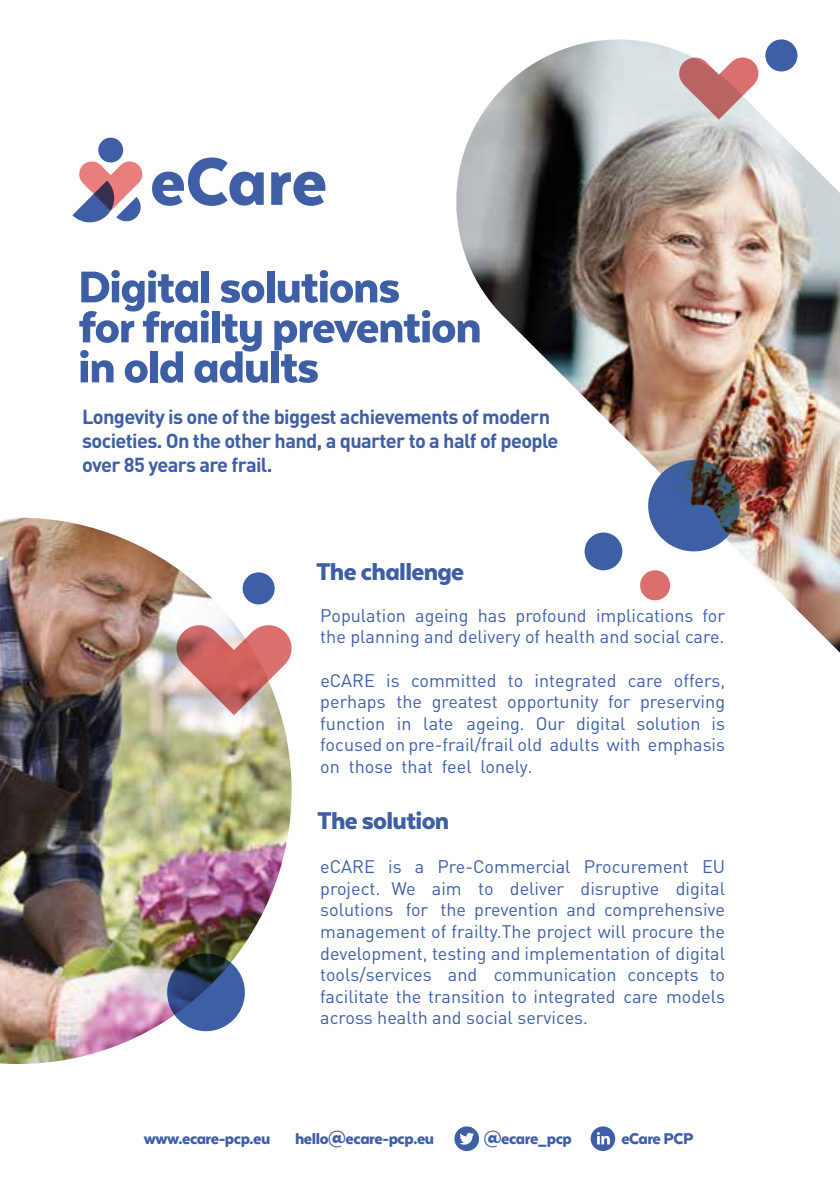
<style>
.page{position:relative;width:840px;height:1191px;background:#fff}
.page>*{position:absolute;margin:0;border:0;box-sizing:border-box;transform-origin:0 0}
.t1{font:900 51.2px/40px "Texta Alt";letter-spacing:-.025em;color:#3e5ea5}
.t2{font:900 28px "Texta Alt";letter-spacing:-.025em;color:#3e5ea5}
.t3{font:700 20px/24px "DIN";letter-spacing:-.035em;color:#3e5ea5}
.t4{font:18px/21.6px "DIN";color:#3e5ea5;text-align:justify}
.t5{font:900 18px "Texta Alt";letter-spacing:-.025em;color:#3e5ea5}
</style>
<div class="page">
<img style="left:456px;top:39px;width:383px;height:613px">
<img style="left:0;top:517px;width:291px;height:547px">
<svg style="left:678px;top:58px;width:80px;height:62px;background:#d19c9d"></svg>
<div style="left:765px;top:39px;width:32px;height:32px;background:#3d5fa5;border-radius:50%"></div>
<svg style="left:647px;top:460px;width:92px;height:91px;background:#3e547f"></svg>
<div style="left:639px;top:570px;width:30px;height:30px;background:#db6f6e;border-radius:50%"></div>
<div style="left:584px;top:532px;width:38px;height:38px;background:#3d5fa5;border-radius:50%"></div>
<div style="left:98px;top:138px;width:25px;height:24px;background:#3e5ea5;border-radius:50%"></div>
<svg style="left:72px;top:160px;width:71px;height:63px"></svg>
<svg style="left:152px;top:157px;width:111px;height:49px"></svg>
<svg style="left:271px;top:172px;width:54px;height:34px"></svg>
<div style="left:454px;top:1126px;width:25px;height:25px;background:#3e5ea5;border-radius:50%"></div>
<svg style="left:459px;top:1132px;width:14px;height:13px"></svg>
<div style="left:590px;top:1126px;width:25px;height:25px;background:#3e5ea5;border-radius:50%"></div>
<svg style="left:596px;top:1132px;width:13px;height:12px"></svg>
<svg style="left:176px;top:625px;width:115px;height:90px;background:#d59592"></svg>
<div style="left:242px;top:572px;width:32px;height:32px;background:#3d5fa5;border-radius:50%"></div>
<svg style="left:167px;top:953px;width:78px;height:78px;background:#324d7f"></svg>
<h1 class="t1" style="left:78px;top:266px;width:405px">Digital solutions<br>for frailty prevention in old adults</h1>
<p class="t3" style="left:82px;top:404px;width:477px">Longevity is one of the biggest achievements of modern societies. On the other hand, a quarter to a half of people over 85 years are frail.</p>
<h2 class="t2" style="left:316px;top:557px;width:149px">The challenge</h2>
<p class="t4" style="left:320px;top:604px;width:406px">Population ageing has profound implications for the planning and delivery of health and social care.</p>
<p class="t4" style="left:320px;top:669px;width:406px">eCARE is committed to integrated care offers, perhaps the greatest opportunity for preserving function in late ageing. Our digital solution is focused on pre-frail/frail old adults with emphasis on those that feel lonely.</p>
<h2 class="t2" style="left:317px;top:806px;width:134px">The solution</h2>
<p class="t4" style="left:320px;top:855px;width:406px">eCARE is a Pre-Commercial Procurement EU project. We aim to deliver disruptive digital solutions for the prevention and comprehensive management of frailty.The project will procure the development, testing and implementation of digital tools/services and communication concepts to facilitate the transition to integrated care models across health and social services.</p>
<p class="t5" style="left:144px;top:1129px;width:128px">www.ecare-pcp.eu</p>
<p class="t5" style="left:295px;top:1129px;width:141px">hello@ecare-pcp.eu</p>
<p class="t5" style="left:483px;top:1129px;width:89px">@ecare_pcp</p>
<p class="t5" style="left:621px;top:1129px;width:74px">eCare PCP</p>
</div>
